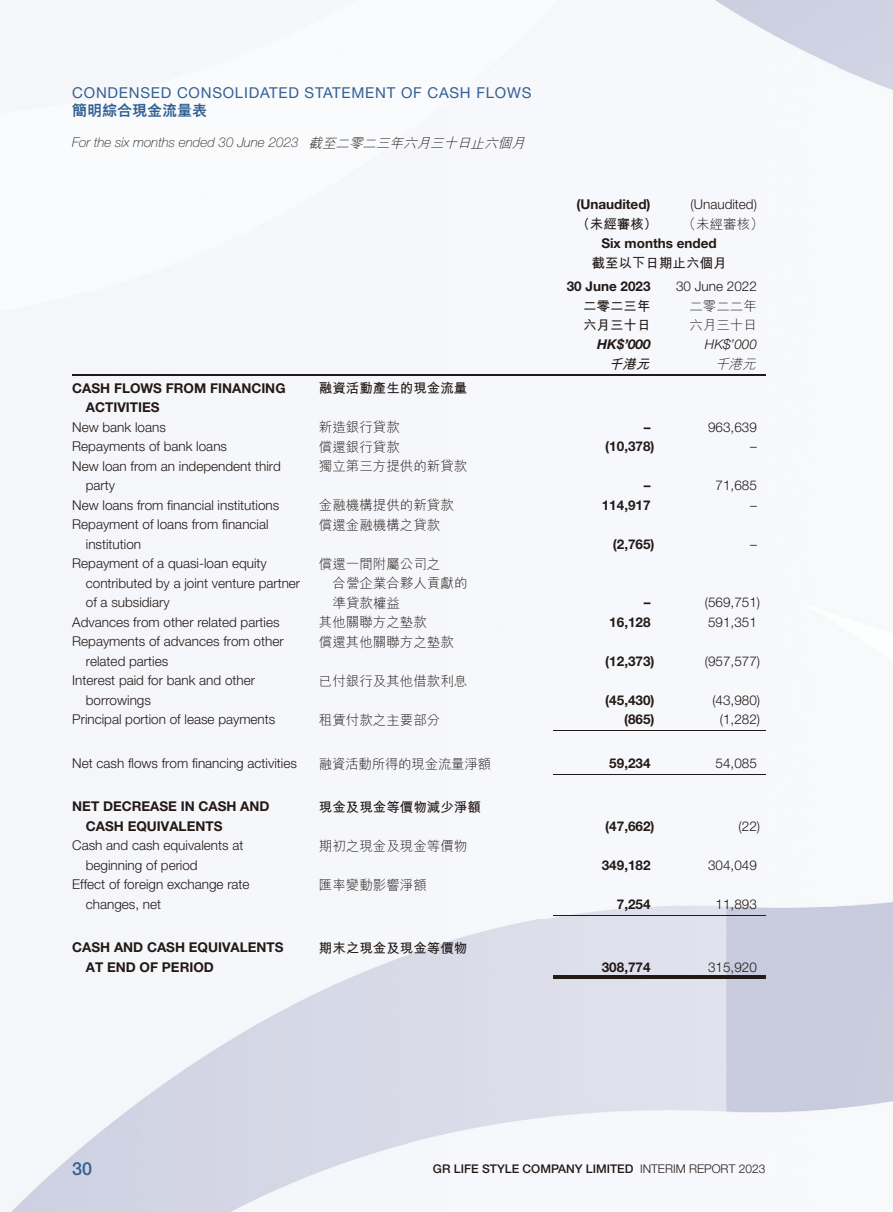
<style>
.page{position:relative;width:893px;height:1212px;background:#fff}
.page>*{position:absolute;margin:0;border:0;box-sizing:border-box;transform-origin:0 0}
.t1{font:500 18px "Helvetica Neue LT Std";color:#326094}
.t2{font:15px "Helvetica Neue LT Std";letter-spacing:.05em;color:#326094}
.t3{font:15px "M Hei HK Heavy E Ten B5 H";color:#326094}
.t4{font:300 13.5px/19.5px "Helvetica Neue LT Std";color:#231916}
.t5{font:700 13.5px/19.5px "Helvetica Neue LT Std";color:#231916}
.t6{font:13.5px/19.5px "M Hei HK Light E Ten B5 H";color:#231916}
.t7{font:13.5px/19.5px "M Hei HK Bold E Ten B5 H";color:#231916}
.t8{font:italic 100 13.5px "Helvetica Neue LT Std";color:#231916}
.t9{font:13.5px "M Hei HK Light E Ten B5 H";letter-spacing:-.02em;color:#231916}
.t10{font:italic 700 13.5px "Helvetica Neue LT Std";color:#231916}
.t11{font:italic 300 13.5px "Helvetica Neue LT Std";color:#231916}
.t12{font:italic 13.5px "M Hei HK Bold E Ten B5 H";color:#231916}
.t13{font:italic 13.5px "M Hei HK Light E Ten B5 H";color:#231916}
.t14{font:500 12px "Helvetica Neue LT Std";color:#231916}
.s1{font-family:"M Hei HK Light E Ten B5 H";font-weight:400}
.s2{font-weight:300}
</style>
<div class="page">
<img style="left:7px;top:0;width:886px;height:1212px">
<hr style="left:72px;top:374px;width:693px;height:2px;background:#231916">
<hr style="left:553px;top:730px;width:212px;height:1px;background:#231916">
<hr style="left:553px;top:774px;width:212px;height:1px;background:#231916">
<hr style="left:553px;top:915px;width:212px;height:1px;background:#231916">
<hr style="left:553px;top:976px;width:212px;height:3px;background:#231916">
<p class="t2" style="left:72px;top:87px;width:461px">CONDENSED CONSOLIDATED STATEMENT OF CASH FLOWS</p>
<p class="t3" style="left:72px;top:105px;width:136px">簡明綜合現金流量表</p>
<p class="t8" style="left:72px;top:138px;width:457px">For the six months ended 30 June 2023 <span class="s1">截至二零二三年六月三十日止六個月</span></p>
<p class="t5" style="left:576px;top:196px;width:76px">(Unaudited)</p>
<p class="t4" style="left:691px;top:196px;width:68px">(Unaudited)</p>
<p class="t7" style="left:576px;top:216px;width:82px">（未經審核）</p>
<p class="t6" style="left:683px;top:216px;width:82px">（未經審核）</p>
<p class="t5" style="left:601px;top:235px;width:117px">Six months ended</p>
<p class="t7" style="left:592px;top:255px;width:136px">截至以下日期止六個月</p>
<p class="t5" style="left:567px;top:278px;width:85px">30 June 2023</p>
<p class="t4" style="left:676px;top:278px;width:82px">30 June 2022</p>
<p class="t7" style="left:583px;top:298px;width:69px">二零二三年六月三十日</p>
<p class="t6" style="left:689px;top:298px;width:69px">二零二二年六月三十日</p>
<p class="t10" style="left:597px;top:340px;width:55px">HK$’000</p>
<p class="t11" style="left:705px;top:340px;width:54px">HK$’000</p>
<p class="t12" style="left:609px;top:359px;width:45px">千港元</p>
<p class="t13" style="left:715px;top:359px;width:46px">千港元</p>
<p class="t5" style="left:86px;top:380px;width:201px;text-indent:-14px">CASH FLOWS FROM FINANCING<br>ACTIVITIES</p>
<p class="t7" style="left:319px;top:380px;width:150px">融資活動產生的現金流量</p>
<p class="t4" style="left:72px;top:419px;width:95px">New bank loans</p>
<p class="t6" style="left:319px;top:419px;width:82px">新造銀行貸款</p>
<p class="t5" style="left:644px;top:419px;width:8px">–</p>
<p class="t4" style="left:708px;top:419px;width:50px">963,639</p>
<p class="t4" style="left:72px;top:438px;width:156px">Repayments of bank loans</p>
<p class="t6" style="left:319px;top:439px;width:82px">償還銀行貸款</p>
<p class="t5" style="left:605px;top:438px;width:51px">(10,378)</p>
<p class="t4" style="left:750px;top:438px;width:8px">–</p>
<p class="t4" style="left:86px;top:458px;width:196px;text-indent:-14px">New loan from an independent third party</p>
<p class="t6" style="left:319px;top:458px;width:150px">獨立第三方提供的新貸款</p>
<p class="t5" style="left:644px;top:477px;width:8px">–</p>
<p class="t4" style="left:716px;top:477px;width:43px">71,685</p>
<p class="t4" style="left:72px;top:497px;width:209px">New loans from financial institutions</p>
<p class="t6" style="left:319px;top:497px;width:136px">金融機構提供的新貸款</p>
<p class="t5" style="left:602px;top:497px;width:50px">114,917</p>
<p class="t4" style="left:750px;top:497px;width:8px">–</p>
<p class="t4" style="left:86px;top:516px;width:184px;text-indent:-14px">Repayment of loans from financial institution</p>
<p class="t6" style="left:319px;top:517px;width:123px">償還金融機構之貸款</p>
<p class="t5" style="left:613px;top:536px;width:43px">(2,765)</p>
<p class="t4" style="left:750px;top:536px;width:8px">–</p>
<p class="t4" style="left:86px;top:555px;width:216px;text-indent:-14px">Repayment of a quasi-loan equity contributed by a joint venture partner of a subsidiary</p>
<p class="t6" style="left:333px;top:556px;width:137px;text-indent:-14px">償還一間附屬公司之<br>合營企業合夥人貢獻的準貸款權益</p>
<p class="t5" style="left:644px;top:594px;width:8px">–</p>
<p class="t4" style="left:705px;top:594px;width:57px">(569,751)</p>
<p class="t4" style="left:72px;top:614px;width:209px">Advances from other related parties</p>
<p class="t6" style="left:319px;top:614px;width:110px">其他關聯方之墊款</p>
<p class="t5" style="left:609px;top:614px;width:43px">16,128</p>
<p class="t4" style="left:708px;top:614px;width:50px">591,351</p>
<p class="t4" style="left:86px;top:633px;width:199px;text-indent:-14px">Repayments of advances from other related parties</p>
<p class="t6" style="left:319px;top:634px;width:136px">償還其他關聯方之墊款</p>
<p class="t5" style="left:605px;top:653px;width:51px">(12,373)</p>
<p class="t4" style="left:705px;top:653px;width:57px">(957,577)</p>
<p class="t4" style="left:86px;top:672px;width:171px;text-indent:-14px">Interest paid for bank and other borrowings</p>
<p class="t6" style="left:319px;top:673px;width:150px">已付銀行及其他借款利息</p>
<p class="t5" style="left:605px;top:692px;width:51px">(45,430)</p>
<p class="t4" style="left:712px;top:692px;width:49px">(43,980)</p>
<p class="t4" style="left:72px;top:711px;width:205px">Principal portion of lease payments</p>
<p class="t6" style="left:319px;top:712px;width:123px">租賃付款之主要部分</p>
<p class="t5" style="left:624px;top:711px;width:32px">(865)</p>
<p class="t4" style="left:720px;top:711px;width:42px">(1,282)</p>
<p class="t4" style="left:72px;top:755px;width:226px">Net cash flows from financing activities</p>
<p class="t9" style="left:319px;top:758px;width:174px">融資活動所得的現金流量淨額</p>
<p class="t5" style="left:609px;top:755px;width:43px">59,234</p>
<p class="t4" style="left:716px;top:755px;width:43px">54,085</p>
<p class="t5" style="left:86px;top:798px;width:185px;text-indent:-14px">NET DECREASE IN CASH AND<br>CASH EQUIVALENTS</p>
<p class="t7" style="left:319px;top:799px;width:163px">現金及現金等價物減少淨額</p>
<p class="t5" style="left:605px;top:818px;width:51px">(47,662)</p>
<p class="t4" style="left:739px;top:818px;width:23px">(22)</p>
<p class="t4" style="left:86px;top:837px;width:159px;text-indent:-14px">Cash and cash equivalents at beginning of period</p>
<p class="t6" style="left:319px;top:838px;width:150px">期初之現金及現金等價物</p>
<p class="t4" style="left:86px;top:876px;width:165px;text-indent:-14px">Effect of foreign exchange rate changes, net</p>
<p class="t6" style="left:319px;top:877px;width:109px">匯率變動影響淨額</p>
<p class="t5" style="left:86px;top:939px;width:199px;text-indent:-14px">CASH AND CASH EQUIVALENTS<br>AT END OF PERIOD</p>
<p class="t7" style="left:319px;top:940px;width:150px">期末之現金及現金等價物</p>
<p class="t5" style="left:602px;top:857px;width:50px">349,182</p>
<p class="t4" style="left:708px;top:857px;width:50px">304,049</p>
<p class="t5" style="left:617px;top:896px;width:35px">7,254</p>
<p class="t4" style="left:716px;top:896px;width:43px">11,893</p>
<p class="t5" style="left:602px;top:959px;width:50px">308,774</p>
<p class="t4" style="left:708px;top:959px;width:50px">315,920</p>
<h1 class="t1" style="left:72px;top:1162px;width:22px">30</h1>
<p class="t14" style="left:433px;top:1165px;width:334px">GR LIFE STYLE COMPANY LIMITED <span class="s2">INTERIM REPORT 2023</span></p>
</div>
